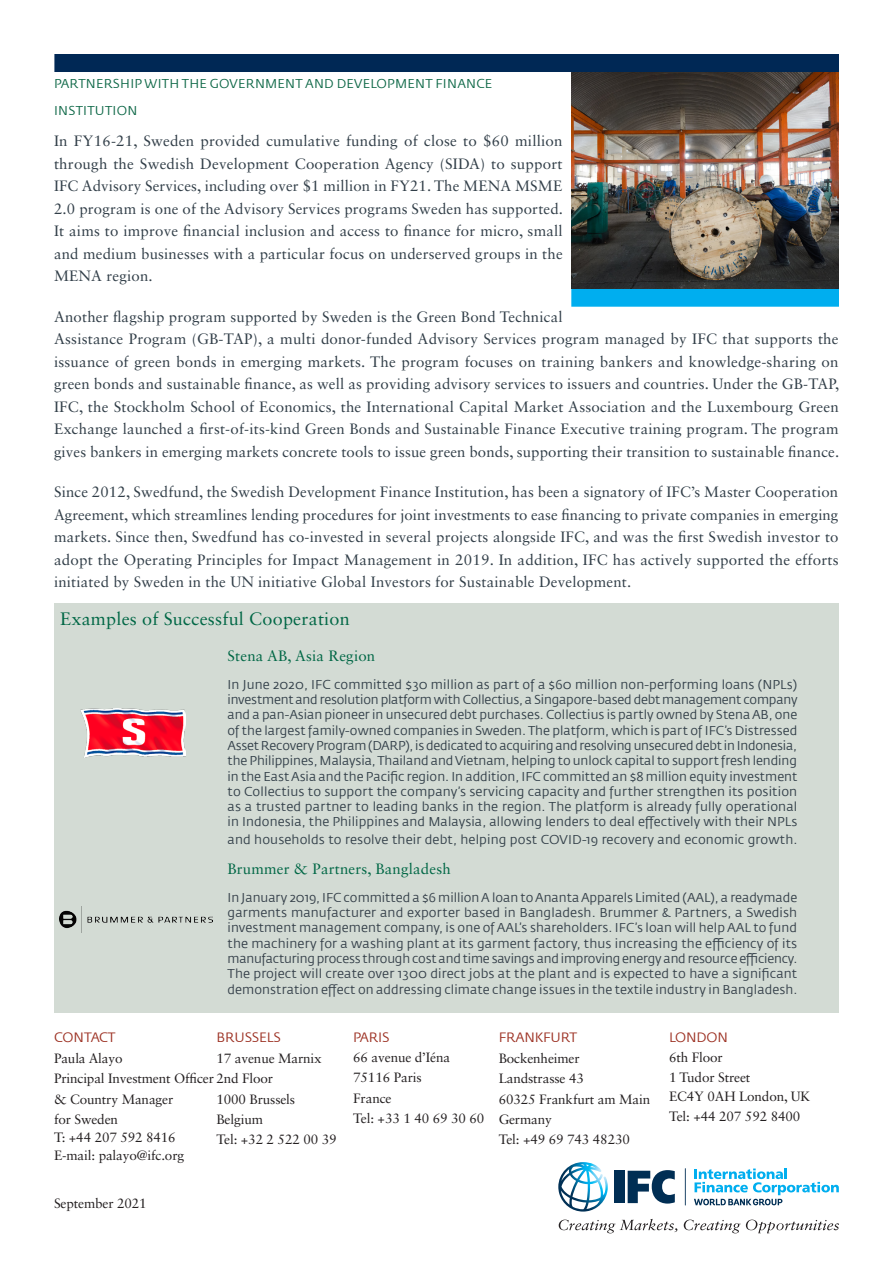
<style>
.page{position:relative;width:893px;height:1263px;background:#fff}
.page>*{position:absolute;margin:0;border:0;box-sizing:border-box;transform-origin:0 0}
.Body{font:18px "Sabon LT Std";letter-spacing:.015em;color:#006745}
.Body-2{font:15px/22.5px "Sabon LT Std";letter-spacing:.015em;color:#313e48;text-align:justify}
.Body-3{font:15px "Sabon LT Std";letter-spacing:.015em;color:#006745}
._4_-_ContactInfo_Bod{font:13.5px "Sabon LT Std";letter-spacing:-.01em;color:#231f20}
._4_-_ContactInfo_Bod-2{font:13.5px "Fedra Sans Std";letter-spacing:-.01em;color:#9c3022}
.Body-4{font:12.75px/15.3px "Fedra Sans Std";letter-spacing:.01em;color:#313e48;text-align:justify}
.Body-5{font:12.75px/15.3px "Fedra Sans Std";letter-spacing:.01em;color:#333e48;text-align:justify}
.Body_Subheads{font:12.75px/27px "Fedra Sans Std";letter-spacing:.02em;color:#0b6645}
</style>
<div class="page">
<div style="left:54px;top:54px;width:785px;height:18px;background:#002855"></div>
<div style="left:571px;top:289px;width:268px;height:18px;background:#00aeef"></div>
<img style="left:571px;top:72px;width:268px;height:217px">
<div style="left:54px;top:603px;width:784px;height:409px;background:#d3dbd4"></div>
<div style="left:614px;top:1171px;width:10px;height:32px;background:#002e54"></div>
<svg style="left:558px;top:1162px;width:50px;height:49px"></svg>
<svg style="left:628px;top:1170px;width:47px;height:33px"></svg>
<hr style="left:685px;top:1168px;width:1px;height:37px;background:#002e54">
<svg style="left:694px;top:1168px;width:145px;height:37px"></svg>
<svg style="left:559px;top:1219px;width:280px;height:14px"></svg>
<img style="left:81px;top:709px;width:105px;height:49px">
<img style="left:60px;top:906px;width:153px;height:26px">
<p class="Body_Subheads" style="left:54px;top:70px;width:440px">PARTNERSHIP WITH THE GOVERNMENT AND DEVELOPMENT FINANCE<br>INSTITUTION</p>
<p class="Body-2" style="left:54px;top:130px;width:511px">In FY16-21, Sweden provided cumulative funding of close to $60 million through the Swedish Development Cooperation Agency (SIDA) to support IFC Advisory Services, including over $1 million in FY21. The MENA MSME 2.0 program is one of the Advisory Services programs Sweden has supported.<br>It aims to improve financial inclusion and access to finance for micro, small and medium businesses with a particular focus on underserved groups in the MENA region.</p>
<p class="Body-2" style="left:54px;top:305px;width:787px;text-align:left">Another flagship program supported by Sweden is the Green Bond Technical<br>Assistance Program (GB-TAP), a multi donor-funded Advisory Services program managed by IFC that supports the issuance of green bonds in emerging markets. The program focuses on training bankers and knowledge-sharing on green bonds and sustainable finance, as well as providing advisory services to issuers and countries. Under the GB-TAP, IFC, the Stockholm School of Economics, the International Capital Market Association and the Luxembourg Green Exchange launched a first-of-its-kind Green Bonds and Sustainable Finance Executive training program. The program gives bankers in emerging markets concrete tools to issue green bonds, supporting their transition to sustainable finance.</p>
<p class="Body-2" style="left:54px;top:481px;width:786px">Since 2012, Swedfund, the Swedish Development Finance Institution, has been a signatory of IFC’s Master Cooperation Agreement, which streamlines lending procedures for joint investments to ease financing to private companies in emerging markets. Since then, Swedfund has co-invested in several projects alongside IFC, and was the first Swedish investor to adopt the Operating Principles for Impact Management in 2019. In addition, IFC has actively supported the efforts initiated by Sweden in the UN initiative Global Investors for Sustainable Development.</p>
<p class="Body" style="left:60px;top:608px;width:291px">Examples of Successful Cooperation</p>
<p class="Body-3" style="left:228px;top:647px;width:149px">Stena AB, Asia Region</p>
<p class="Body-4" style="left:228px;top:677px;width:571px">In June 2020, IFC committed $30 million as part of a $60 million non-performing loans (NPLs) investment and resolution platform with Collectius, a Singapore-based debt management company and a pan-Asian pioneer in unsecured debt purchases. Collectius is partly owned by Stena AB, one of the largest family-owned companies in Sweden. The platform, which is part of IFC’s Distressed Asset Recovery Program (DARP), is dedicated to acquiring and resolving unsecured debt in Indonesia, the Philippines, Malaysia, Thailand and Vietnam, helping to unlock capital to support fresh lending in the East Asia and the Pacific region. In addition, IFC committed an $8 million equity investment to Collectius to support the company’s servicing capacity and further strengthen its position as a trusted partner to leading banks in the region. The platform is already fully operational in Indonesia, the Philippines and Malaysia, allowing lenders to deal effectively with their NPLs</p>
<p class="Body-4" style="left:228px;top:832px;width:571px">and households to resolve their debt, helping post COVID-19 recovery and economic growth.</p>
<p class="Body-3" style="left:228px;top:860px;width:225px">Brummer &amp; Partners, Bangladesh</p>
<p class="Body-5" style="left:228px;top:890px;width:571px">In January 2019, IFC committed a $6 million A loan to Ananta Apparels Limited (AAL), a readymade garments manufacturer and exporter based in Bangladesh. Brummer &amp; Partners, a Swedish investment management company, is one of AAL’s shareholders. IFC’s loan will help AAL to fund the machinery for a washing plant at its garment factory, thus increasing the efficiency of its manufacturing process through cost and time savings and improving energy and resource efficiency.<br>The project will create over 1300 direct jobs at the plant and is expected to have a significant demonstration effect on addressing climate change issues in the textile industry in Bangladesh.</p>
<p class="_4_-_ContactInfo_Bod-2" style="left:54px;top:1029px;width:63px">CONTACT</p>
<p class="_4_-_ContactInfo_Bod" style="left:54px;top:1050px;width:70px">Paula Alayo</p>
<p class="_4_-_ContactInfo_Bod" style="left:54px;top:1091px;width:121px">&amp; Country Manager</p>
<p class="_4_-_ContactInfo_Bod" style="left:54px;top:1111px;width:66px">for Sweden</p>
<p class="_4_-_ContactInfo_Bod" style="left:54px;top:1129px;width:123px">T: +44 207 592 8416</p>
<p class="_4_-_ContactInfo_Bod" style="left:54px;top:1147px;width:132px">E-mail: palayo@ifc.org</p>
<p class="_4_-_ContactInfo_Bod" style="left:54px;top:1195px;width:94px">September 2021</p>
<p class="_4_-_ContactInfo_Bod-2" style="left:216px;top:1029px;width:66px">BRUSSELS</p>
<p class="_4_-_ContactInfo_Bod" style="left:216px;top:1050px;width:107px">17 avenue Marnix</p>
<p class="_4_-_ContactInfo_Bod" style="left:54px;top:1070px;width:221px">Principal Investment Officer 2nd Floor</p>
<p class="_4_-_ContactInfo_Bod" style="left:216px;top:1091px;width:80px">1000 Brussels</p>
<p class="_4_-_ContactInfo_Bod" style="left:216px;top:1111px;width:48px">Belgium</p>
<p class="_4_-_ContactInfo_Bod" style="left:216px;top:1131px;width:122px">Tel: +32 2 522 00 39</p>
<p class="_4_-_ContactInfo_Bod-2" style="left:353px;top:1029px;width:38px">PARIS</p>
<p class="_4_-_ContactInfo_Bod" style="left:353px;top:1049px;width:98px">66 avenue d’Iéna</p>
<p class="_4_-_ContactInfo_Bod" style="left:353px;top:1069px;width:70px">75116 Paris</p>
<p class="_4_-_ContactInfo_Bod" style="left:353px;top:1090px;width:40px">France</p>
<p class="_4_-_ContactInfo_Bod" style="left:353px;top:1110px;width:133px">Tel: +33 1 40 69 30 60</p>
<p class="_4_-_ContactInfo_Bod-2" style="left:499px;top:1029px;width:80px">FRANKFURT</p>
<p class="_4_-_ContactInfo_Bod" style="left:499px;top:1050px;width:82px">Bockenheimer</p>
<p class="_4_-_ContactInfo_Bod" style="left:499px;top:1070px;width:87px">Landstrasse 43</p>
<p class="_4_-_ContactInfo_Bod" style="left:499px;top:1091px;width:153px">60325 Frankfurt am Main</p>
<p class="_4_-_ContactInfo_Bod" style="left:499px;top:1111px;width:55px">Germany</p>
<p class="_4_-_ContactInfo_Bod" style="left:499px;top:1131px;width:133px">Tel: +49 69 743 48230</p>
<p class="_4_-_ContactInfo_Bod-2" style="left:669px;top:1029px;width:60px">LONDON</p>
<p class="_4_-_ContactInfo_Bod" style="left:669px;top:1049px;width:55px">6th Floor</p>
<p class="_4_-_ContactInfo_Bod" style="left:669px;top:1069px;width:83px">1 Tudor Street</p>
<p class="_4_-_ContactInfo_Bod" style="left:669px;top:1088px;width:143px">EC4Y 0AH London, UK</p>
<p class="_4_-_ContactInfo_Bod" style="left:669px;top:1108px;width:133px">Tel: +44 207 592 8400</p>
</div>
